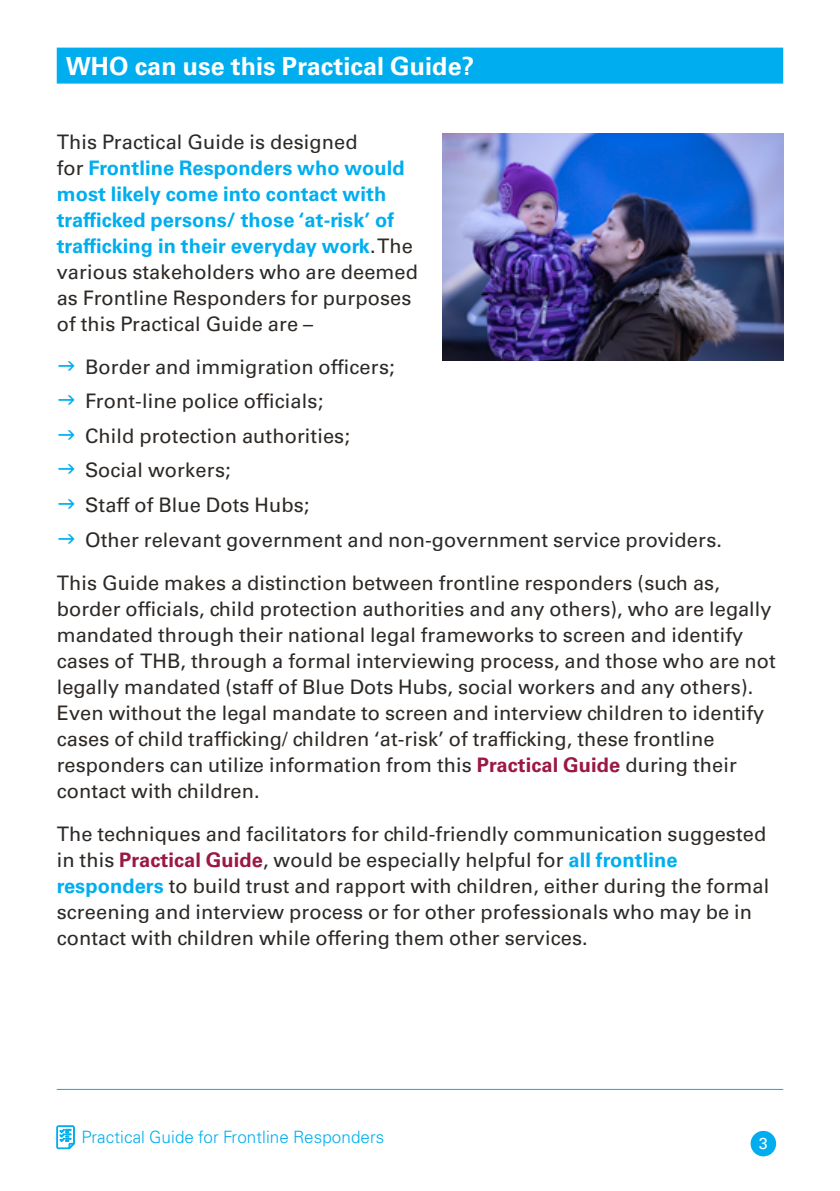
<style>
.page{position:relative;width:840px;height:1191px;background:#fff}
.page>*{position:absolute;margin:0;border:0;box-sizing:border-box;transform-origin:0 0}
.Mobile_B_header_blue{font:700 25px "Univers LT Pro 65";letter-spacing:.005em;color:#fff}
.Mobile_MT{font:20px/26px "Univers LT Std";letter-spacing:.005em;color:#2d2926}
.Mobile_MT_bullet{font:20px "Univers LT Std";letter-spacing:.005em;color:#2d2926}
.Mobile_MT_bullet_3mm{font:20px "Univers LT Std";letter-spacing:.005em;color:#2d2926}
.t1{font:300 17px "Univers LT Std";letter-spacing:.005em;color:#00aeef}
.t2{font:16px "Univers LT Std";color:#fff}
.s1{font-weight:700;color:#00aeef}
.s2{font-weight:700;color:#9b1844}
</style>
<div class="page">
<div style="left:750px;top:1130px;width:25px;height:26px;background:#00aeef;border-radius:50%"></div>
<hr style="left:57px;top:1089px;width:725px;height:1px;background:#00aeef">
<svg style="left:56px;top:1125px;width:19px;height:24px"></svg>
<div style="left:57px;top:48px;width:725px;height:36px;background:#00aeef"></div>
<img style="left:442px;top:133px;width:340px;height:227px">
<p class="Mobile_B_header_blue" style="left:66px;top:51px;width:410px">WHO can use this Practical Guide?</p>
<p class="Mobile_MT" style="left:57px;top:129px;width:362px">This Practical Guide is designed<br>for <span class="s1">Frontline Responders who would most likely come into contact with trafficked persons/ those ‘at-risk’ of trafficking in their everyday work</span>. The various stakeholders who are deemed as Frontline Responders for purposes of this Practical Guide are –</p>
<p class="Mobile_MT_bullet" style="left:85px;top:355px;width:311px">Border and immigration officers;</p>
<p class="Mobile_MT_bullet" style="left:85px;top:389px;width:239px">Front-line police officials;</p>
<p class="Mobile_MT_bullet" style="left:85px;top:424px;width:266px">Child protection authorities;</p>
<p class="Mobile_MT_bullet" style="left:85px;top:458px;width:147px">Social workers;</p>
<p class="Mobile_MT_bullet" style="left:85px;top:493px;width:226px">Staff of Blue Dots Hubs;</p>
<p class="Mobile_MT_bullet_3mm" style="left:85px;top:527px;width:638px">Other relevant government and non-government service providers.</p>
<p class="Mobile_MT" style="left:57px;top:569px;width:720px">This Guide makes a distinction between frontline responders (such as, border officials, child protection authorities and any others), who are legally mandated through their national legal frameworks to screen and identify cases of THB, through a formal interviewing process, and those who are not legally mandated (staff of Blue Dots Hubs, social workers and any others).<br>Even without the legal mandate to screen and interview children to identify cases of child trafficking/ children ‘at-risk’ of trafficking, these frontline responders can utilize information from this <span class="s2">Practical Guide</span> during their contact with children.</p>
<p class="Mobile_MT" style="left:57px;top:820px;width:713px">The techniques and facilitators for child-friendly communication suggested in this <span class="s2">Practical Guide</span>, would be especially helpful for <span class="s1">all frontline responders</span> to build trust and rapport with children, either during the formal screening and interview process or for other professionals who may be in contact with children while offering them other services.</p>
<p class="t1" style="left:81px;top:1126px;width:304px">Practical Guide for Frontline Responders</p>
<p class="t2" style="left:758px;top:1133px;width:10px">3</p>
</div>
